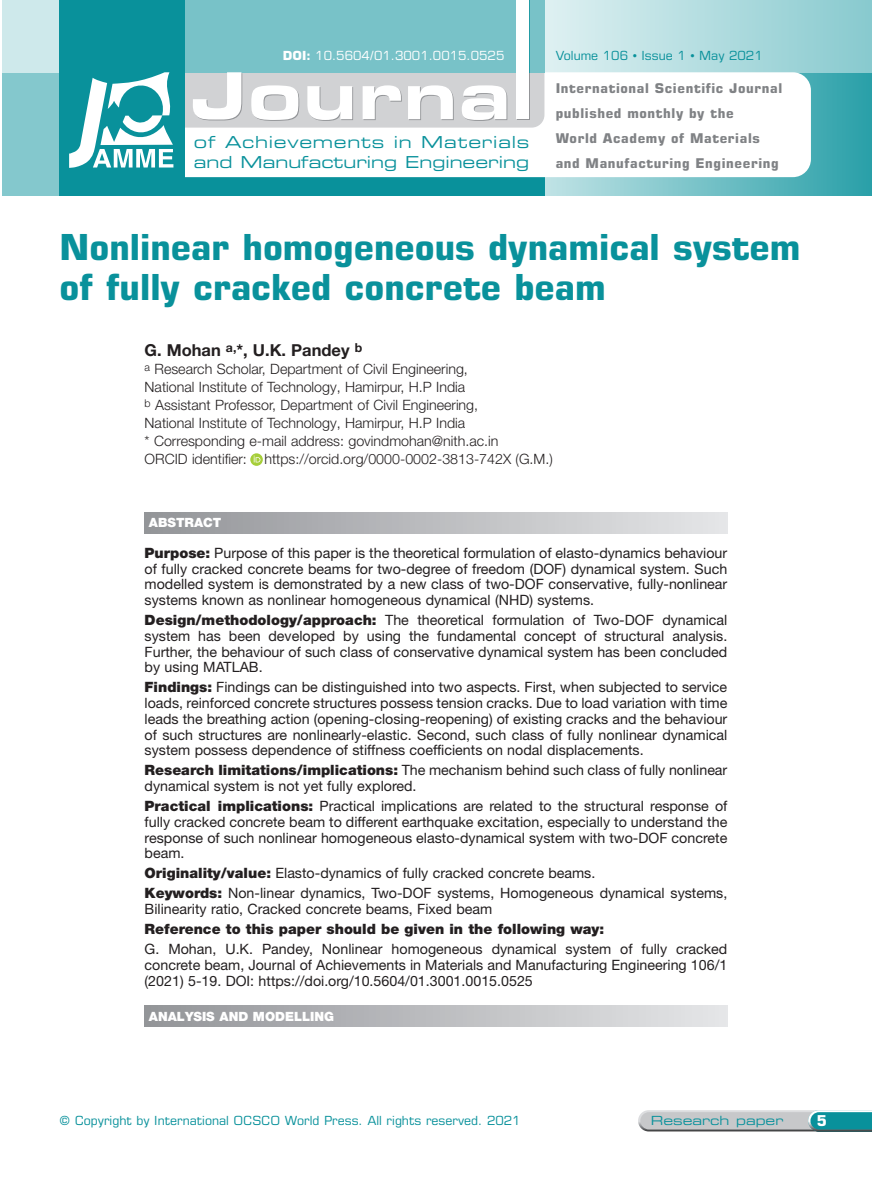
<style>
.page{position:relative;width:872px;height:1191px;background:#fff}
.page>*{position:absolute;margin:0;border:0;box-sizing:border-box;transform-origin:0 0}
.tytuł_artykułu{font:700 36px/40.5px "Eurostile LT Pro";color:#09919b}
.t1{font:16.5px/19.8px "Eurostile LT Pro Ex 2";color:#09919b}
.autorzy{font:700 16.5px "Helvetica Neue LT Pro";color:#231f20}
.tekst_abstraktu{font:14.25px/15.8px "Helvetica Neue LT Pro";color:#231f20;text-align:justify}
.uczelnia{font:300 14.25px/18px "Helvetica Neue LT Pro";color:#231f20}
.tekst_abstraktu-2{font:900 14.25px "Helvetica Neue LT Pro";color:#231f20}
.t2{font:700 14.1px "Eurostile LT Pro";color:#fff}
.t3{font:700 13.5px/24.8px "Eurostile LT Pro";letter-spacing:.045em;color:#808285}
.t4{font:900 12.75px "Helvetica Neue LT Pro";color:#fff}
.t5{font:12.6px "Eurostile LT Pro";color:#09919b}
.t6{font:12.6px "Eurostile LT Pro";color:#fff}
.t7{font:12.6px "Eurostile LT Pro Ex 2";color:#09919b}
.s1{font-weight:700}
.s2{font-weight:900}
</style>
<div class="page">
<svg style="left:638px;top:1110px;width:234px;height:21px;background:#99b7ba"></svg>
<div style="left:514px;top:0;width:358px;height:196px;background:linear-gradient(to right,#c9e7e9,#2da1aa)"></div>
<div style="left:514px;top:0;width:358px;height:72px;background:linear-gradient(to right,#e4f3f4,#89cacf)"></div>
<div style="left:60px;top:0;width:484px;height:196px;background:#09919b"></div>
<div style="left:138px;top:72px;width:673px;height:105px;background:#fff;border-radius:18px"></div>
<svg style="left:185px;top:72px;width:359px;height:56px;background:#cfd2d4"></svg>
<div style="left:2px;top:0;width:58px;height:196px;background:#84c8cd"></div>
<div style="left:2px;top:0;width:58px;height:72px;background:#cee9eb"></div>
<div style="left:185px;top:0;width:359px;height:72px;background:#78c2c8"></div>
<div style="left:60px;top:0;width:125px;height:196px;background:#09919b"></div>
<svg style="left:69px;top:72px;width:104px;height:96px"></svg>
<div style="left:518px;top:72px;width:12px;height:48px;background:#939598"></div>
<svg style="left:193px;top:72px;width:49px;height:48px"></svg>
<svg style="left:251px;top:85px;width:48px;height:36px"></svg>
<svg style="left:307px;top:86px;width:46px;height:35px"></svg>
<svg style="left:362px;top:85px;width:40px;height:35px"></svg>
<svg style="left:408px;top:85px;width:46px;height:35px"></svg>
<svg style="left:462px;top:85px;width:45px;height:36px"></svg>
<div style="left:518px;top:0;width:12px;height:72px;background:#229ca5"></div>
<div style="left:517px;top:0;width:12px;height:119px;background:#fff"></div>
<div style="left:145px;top:512px;width:582px;height:21px;background:linear-gradient(to right,#939498,#e5e6e7)"></div>
<div style="left:145px;top:1005px;width:582px;height:22px;background:linear-gradient(to right,#939498,#e5e6e7)"></div>
<svg style="left:250px;top:453px;width:13px;height:13px"></svg>
<svg style="left:254px;top:455px;width:6px;height:7px"></svg>
<p class="t6" style="left:283px;top:48px;width:223px"><span class="s1">DOI:</span> 10.5604/01.3001.0015.0525</p>
<p class="t5" style="left:556px;top:48px;width:208px">Volume 106 • Issue 1 • May 2021</p>
<p class="t1" style="left:194px;top:132px;width:337px">of Achievements in Materials and Manufacturing Engineering</p>
<p class="t3" style="left:555px;top:76px;width:228px">International Scientific Journal published monthly by the<br>World Academy of Materials and Manufacturing Engineering</p>
<p class="tytuł_artykułu" style="left:60px;top:226px;width:742px">Nonlinear homogeneous dynamical system of fully cracked concrete beam</p>
<p class="autorzy" style="left:145px;top:340px;width:219px">G. Mohan <sup>a,</sup>*, U.K. Pandey <sup>b</sup></p>
<p class="uczelnia" style="left:145px;top:360px;width:325px"><sup>a</sup> Research Scholar, Department of Civil Engineering,<br>National Institute of Technology, Hamirpur, H.P India</p>
<p class="uczelnia" style="left:145px;top:396px;width:335px"><sup>b</sup> Assistant Professor, Department of Civil Engineering,<br>National Institute of Technology, Hamirpur, H.P India</p>
<p class="uczelnia" style="left:145px;top:432px;width:355px">* Corresponding e-mail address: govindmohan@nith.ac.in</p>
<p class="uczelnia" style="left:145px;top:450px;width:410px">ORCID identifier: https://orcid.org/0000-0002-3813-742X (G.M.)</p>
<p class="t4" style="left:149px;top:515px;width:74px">ABSTRACT</p>
<p class="tekst_abstraktu" style="left:145px;top:544px;width:584px"><span class="s2">Purpose:</span> Purpose of this paper is the theoretical formulation of elasto-dynamics behaviour of fully cracked concrete beams for two-degree of freedom (DOF) dynamical system. Such modelled system is demonstrated by a new class of two-DOF conservative, fully-nonlinear systems known as nonlinear homogeneous dynamical (NHD) systems.</p>
<p class="tekst_abstraktu" style="left:145px;top:612px;width:584px"><span class="s2">Design/methodology/approach:</span> The theoretical formulation of Two-DOF dynamical system has been developed by using the fundamental concept of structural analysis.<br>Further, the behaviour of such class of conservative dynamical system has been concluded by using MATLAB.</p>
<p class="tekst_abstraktu" style="left:145px;top:679px;width:584px"><span class="s2">Findings:</span> Findings can be distinguished into two aspects. First, when subjected to service loads, reinforced concrete structures possess tension cracks. Due to load variation with time leads the breathing action (opening-closing-reopening) of existing cracks and the behaviour of such structures are nonlinearly-elastic. Second, such class of fully nonlinear dynamical system possess dependence of stiffness coefficients on nodal displacements.</p>
<p class="tekst_abstraktu" style="left:145px;top:762px;width:584px"><span class="s2">Research limitations/implications:</span> The mechanism behind such class of fully nonlinear dynamical system is not yet fully explored.</p>
<p class="tekst_abstraktu" style="left:145px;top:798px;width:584px"><span class="s2">Practical implications:</span> Practical implications are related to the structural response of fully cracked concrete beam to different earthquake excitation, especially to understand the response of such nonlinear homogeneous elasto-dynamical system with two-DOF concrete beam.</p>
<p class="tekst_abstraktu" style="left:145px;top:865px;width:452px"><span class="s2">Originality/value:</span> Elasto-dynamics of fully cracked concrete beams.</p>
<p class="tekst_abstraktu" style="left:145px;top:885px;width:584px"><span class="s2">Keywords:</span> Non-linear dynamics, Two-DOF systems, Homogeneous dynamical systems,<br>Bilinearity ratio, Cracked concrete beams, Fixed beam</p>
<p class="tekst_abstraktu-2" style="left:145px;top:920px;width:461px">Reference to this paper should be given in the following way:</p>
<p class="tekst_abstraktu" style="left:145px;top:941px;width:584px">G. Mohan, U.K. Pandey, Nonlinear homogeneous dynamical system of fully cracked concrete beam, Journal of Achievements in Materials and Manufacturing Engineering 106/1 (2021) 5-19. DOI: https://doi.org/10.5604/01.3001.0015.0525</p>
<p class="t4" style="left:149px;top:1008px;width:187px">ANALYSIS AND MODELLING</p>
<p class="t5" style="left:60px;top:1113px;width:462px">© Copyright by International OCSCO World Press. All rights reserved. 2021</p>
<p class="t7" style="left:651px;top:1112px;width:134px">Research paper</p>
<p class="t2" style="left:816px;top:1112px;width:11px">5</p>
</div>
